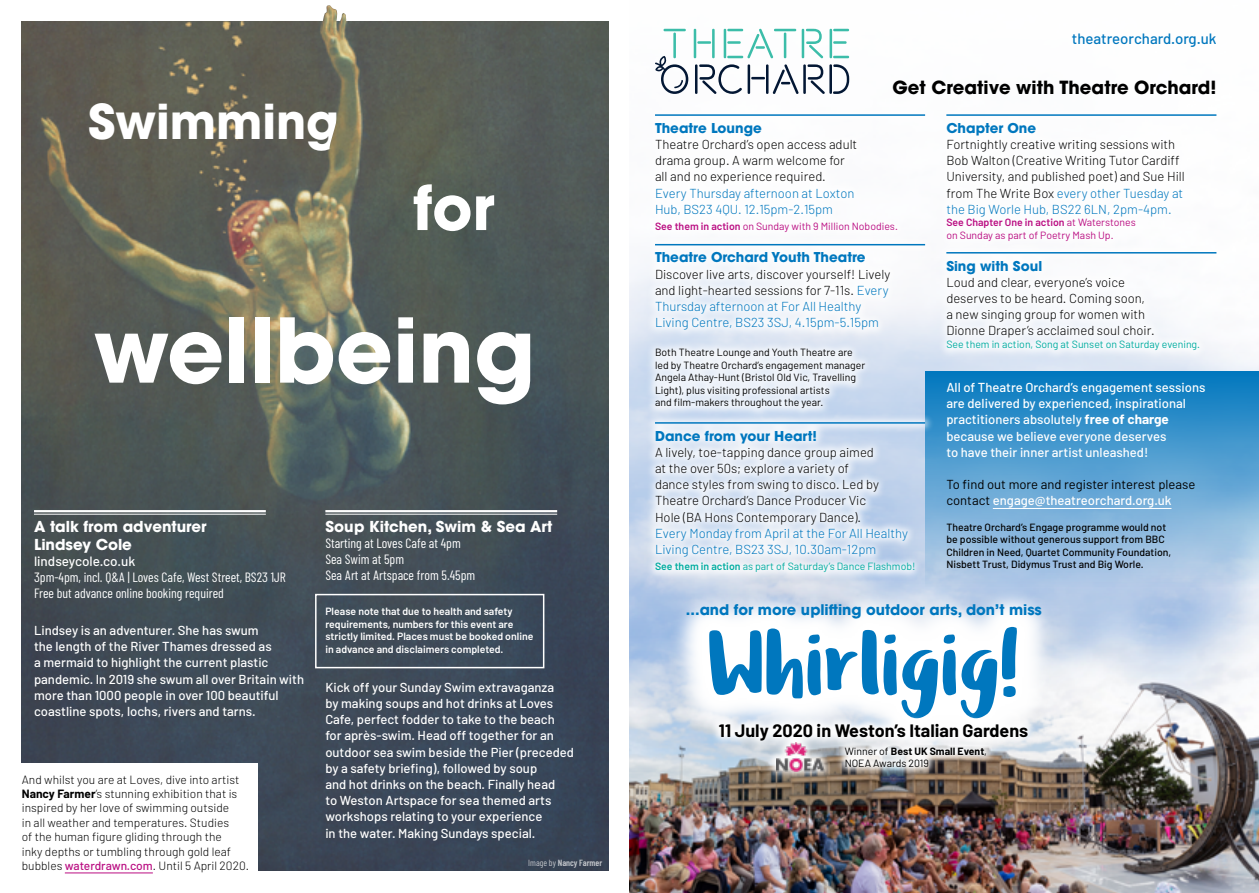
<style>
.page{position:relative;width:1259px;height:893px;background:#fff}
.page>*{position:absolute;margin:0;border:0;box-sizing:border-box;transform-origin:0 0}
.t1{font:91.5px "Ludicrous Stencil";color:#0077be}
.t2{font:700 88.35px "ITC Avant Garde Std";color:#fff}
.t3{font:700 60.6px "ITC Avant Garde Std";color:#fff}
.t4{font:700 47.7px "ITC Avant Garde Std";color:#fff}
.t5{font:700 18px "Barlow";color:#000}
.t6{font:700 18px "ITC Avant Garde Std";color:#000}
.t7{font:700 15px/18px "ITC Avant Garde Std";color:#fff}
.t8{font:500 15px "Barlow";color:#0077be}
.t9{font:700 14.55px "ITC Avant Garde Std";color:#0077be}
.t10{font:13.5px/16.2px "Barlow Condensed";color:#fff}
.t11{font:700 13.5px "ITC Avant Garde Std";color:#0077be}
.t12{font:500 13.5px "Barlow";color:#fff}
.t13{font:500 13.05px/16.2px "Barlow";color:#fff}
.t14{font:300 13.05px/16.2px "Barlow";color:#000}
.t15{font:300 13.05px/16.2px "Barlow";color:#0077be}
.t16{font:13.05px/16.2px "Barlow";color:#000}
.t17{font:300 12px/14.4px "Barlow";color:#000}
.t18{font:10.5px/12.6px "Barlow";color:#000}
.t19{font:500 10.5px/12.6px "Barlow";color:#000}
.t20{font:600 10.5px/12.6px "Barlow";color:#fff}
.t21{font:10.5px/12.6px "Barlow";color:#ba0e82}
.t22{font:10.5px "Barlow";color:#00aca0}
.t23{font:600 9px "Barlow Condensed";color:#fff}
.s1{font-weight:700}
.s2{font-weight:500;color:#ba0e82}
.s3{font-weight:400}
.s4{font-weight:600}
.s5{color:#0077be}
.s6{font-weight:700;font-size:13.5px}
.s7{font-weight:500;color:#fff}
</style>
<div class="page">
<img style="left:21px;top:21px;width:587px;height:849px">
<img style="left:629px;top:28px;width:630px;height:865px">
<svg style="left:925px;top:371px;width:334px;height:215px;background:#6facd7"></svg>
<div style="left:315px;top:594px;width:229px;height:74px;border:2px solid #fff"></div>
<hr style="left:34px;top:510px;width:232px;height:2px;background:#fff">
<hr style="left:34px;top:514px;width:232px;height:1px;background:#fff">
<hr style="left:325px;top:510px;width:232px;height:2px;background:#fff">
<hr style="left:325px;top:514px;width:232px;height:1px;background:#fff">
<div style="left:13px;top:763px;width:245px;height:117px;background:#fff"></div>
<hr style="left:65px;top:872px;width:88px;height:1px;background:#ba0e82">
<svg style="left:670px;top:587px;width:385px;height:170px"></svg>
<div style="left:645px;top:104px;width:581px;height:479px;background:#fff;opacity:.8"></div>
<hr style="left:655px;top:114px;width:270px;height:2px;background:#0077be">
<hr style="left:655px;top:244px;width:270px;height:1px;background:#0077be">
<hr style="left:655px;top:422px;width:270px;height:2px;background:#0077be">
<hr style="left:946px;top:114px;width:270px;height:2px;background:#0077be">
<hr style="left:946px;top:252px;width:270px;height:2px;background:#0077be">
<hr style="left:993px;top:508px;width:178px;height:1px;background:#fff">
<svg style="left:709px;top:714px;width:327px;height:66px"></svg>
<img style="left:776px;top:742px;width:49px;height:29px">
<img style="left:329px;top:100px;width:29px;height:49px">
<img style="left:321px;top:5px;width:26px;height:27px">
<svg style="left:655px;top:29px;width:194px;height:65px"></svg>
<h3 class="t4" style="left:88px;top:90px;width:252px">Swimming</h3>
<h3 class="t3" style="left:413px;top:167px;width:83px">for</h3>
<h2 class="t2" style="left:94px;top:291px;width:443px">wellbeing</h2>
<p class="t7" style="left:34px;top:517px;width:174px">A talk from adventurer<br>Lindsey Cole</p>
<p class="t12" style="left:34px;top:553px;width:103px">lindseycole.co.uk</p>
<p class="t10" style="left:34px;top:569px;width:253px">3pm-4pm, incl. Q&amp;A | Loves Cafe, West Street, BS23 1JR<br>Free but advance online booking required</p>
<p class="t13" style="left:34px;top:622px;width:272px">Lindsey is an adventurer. She has swum<br>the length of the River Thames dressed as<br>a mermaid to highlight the current plastic pandemic. In 2019 she swum all over Britain with more than 1000 people in over 100 beautiful coastline spots, lochs, rivers and tarns.</p>
<p class="t17" style="left:22px;top:772px;width:229px">And whilst you are at Loves, dive into artist <span class="s1">Nancy Farmer</span>’s stunning exhibition that is inspired by her love of swimming outside<br>in all weather and temperatures. Studies<br>of the human figure gliding through the<br>inky depths or tumbling through gold leaf bubbles <span class="s2">waterdrawn.com</span>. Until 5 April 2020.</p>
<p class="t7" style="left:325px;top:517px;width:229px">Soup Kitchen, Swim &amp; Sea Art</p>
<p class="t10" style="left:325px;top:534px;width:151px">Starting at Loves Cafe at 4pm<br>Sea Swim at 5pm<br>Sea Art at Artspace from 5.45pm</p>
<p class="t20" style="left:325px;top:605px;width:210px">Please note that due to health and safety requirements, numbers for this event are strictly limited. Places must be booked online in advance and disclaimers completed.</p>
<p class="t13" style="left:325px;top:679px;width:250px">Kick off your Sunday Swim extravaganza<br>by making soups and hot drinks at Loves Cafe, perfect fodder to take to the beach for après-swim. Head off together for an outdoor sea swim beside the Pier (preceded by a safety briefing), followed by soup<br>and hot drinks on the beach. Finally head<br>to Weston Artspace for sea themed arts workshops relating to your experience<br>in the water. Making Sundays special.</p>
<p class="t23" style="left:528px;top:857px;width:75px"><span class="s3">Image by</span> Nancy Farmer</p>
<p class="t8" style="left:1071px;top:29px;width:146px">theatreorchard.org.uk</p>
<h3 class="t6" style="left:892px;top:75px;width:325px">Get Creative with Theatre Orchard!</h3>
<p class="t11" style="left:655px;top:119px;width:108px">Theatre Lounge</p>
<p class="t14" style="left:655px;top:136px;width:204px">Theatre Orchard’s open access adult drama group. A warm welcome for all and no experience required.</p>
<p class="t15" style="left:655px;top:184px;width:201px">Every Thursday afternoon at Loxton<br>Hub, BS23 4QU. 12.15pm-2.15pm</p>
<p class="t21" style="left:655px;top:220px;width:244px"><span class="s4">See them in action</span> on Sunday with 9 Million Nobodies.</p>
<p class="t11" style="left:655px;top:248px;width:212px">Theatre Orchard Youth Theatre</p>
<p class="t14" style="left:655px;top:266px;width:237px">Discover live arts, discover yourself! Lively and light-hearted sessions for 7-11s. <span class="s5">Every Thursday afternoon at For All Healthy Living Centre, BS23 3SJ, 4.15pm-5.15pm</span></p>
<p class="t18" style="left:655px;top:346px;width:212px">Both Theatre Lounge and Youth Theatre are led by Theatre Orchard’s engagement manager Angela Athay-Hunt (Bristol Old Vic, Travelling Light), plus visiting professional artists<br>and film-makers throughout the year.</p>
<p class="t11" style="left:655px;top:427px;width:163px">Dance from your Heart!</p>
<p class="t14" style="left:655px;top:444px;width:225px">A lively, toe-tapping dance group aimed at the over 50s; explore a variety of dance styles from swing to disco. Led by Theatre Orchard’s Dance Producer Vic Hole (BA Hons Contemporary Dance).</p>
<p class="t15" style="left:655px;top:525px;width:254px">Every Monday from April at the For All Healthy<br>Living Centre, BS23 3SJ, 10.30am-12pm</p>
<p class="t22" style="left:655px;top:560px;width:262px"><span class="s4">See them in action</span> as part of Saturday’s Dance Flashmob!</p>
<p class="t11" style="left:946px;top:119px;width:91px">Chapter One</p>
<p class="t14" style="left:946px;top:136px;width:240px">Fortnightly creative writing sessions with Bob Walton (Creative Writing Tutor Cardiff University, and published poet) and Sue Hill from The Write Box <span class="s5">every other Tuesday at the Big Worle Hub, BS22 6LN, 2pm-4pm.</span></p>
<p class="t21" style="left:946px;top:216px;width:191px"><span class="s4">See Chapter One in action</span> at Waterstones on Sunday as part of Poetry Mash Up.</p>
<p class="t11" style="left:946px;top:257px;width:97px">Sing with Soul</p>
<p class="t14" style="left:946px;top:274px;width:210px">Loud and clear, everyone’s voice deserves to be heard. Coming soon, a new singing group for women with Dionne Draper’s acclaimed soul choir.</p>
<p class="t22" style="left:946px;top:338px;width:255px">See them in action, Song at Sunset on Saturday evening.</p>
<p class="t13" style="left:946px;top:379px;width:261px">All of Theatre Orchard’s engagement sessions are delivered by experienced, inspirational practitioners absolutely <span class="s6">free of charge </span>because we believe everyone deserves<br>to have their inner artist unleashed!</p>
<p class="t16" style="left:946px;top:476px;width:250px">To find out more and register interest please contact <span class="s7">engage@theatreorchard.org.uk</span></p>
<p class="t19" style="left:946px;top:520px;width:226px">Theatre Orchard’s Engage programme would not be possible without generous support from BBC Children in Need, Quartet Community Foundation, Nisbett Trust, Didymus Trust and Big Worle.</p>
<p class="t9" style="left:686px;top:600px;width:357px">...and for more uplifting outdoor arts, don’t miss</p>
<h1 class="t1" style="left:707px;top:599px;width:314px">Whirligig!</h1>
<h3 class="t5" style="left:719px;top:720px;width:311px">11 July 2020 in Weston’s Italian Gardens</h3>
<p class="t18" style="left:844px;top:744px;width:144px">Winner of <span class="s1">Best UK Small Event</span>,<br>NOEA Awards 2019</p>
</div>
